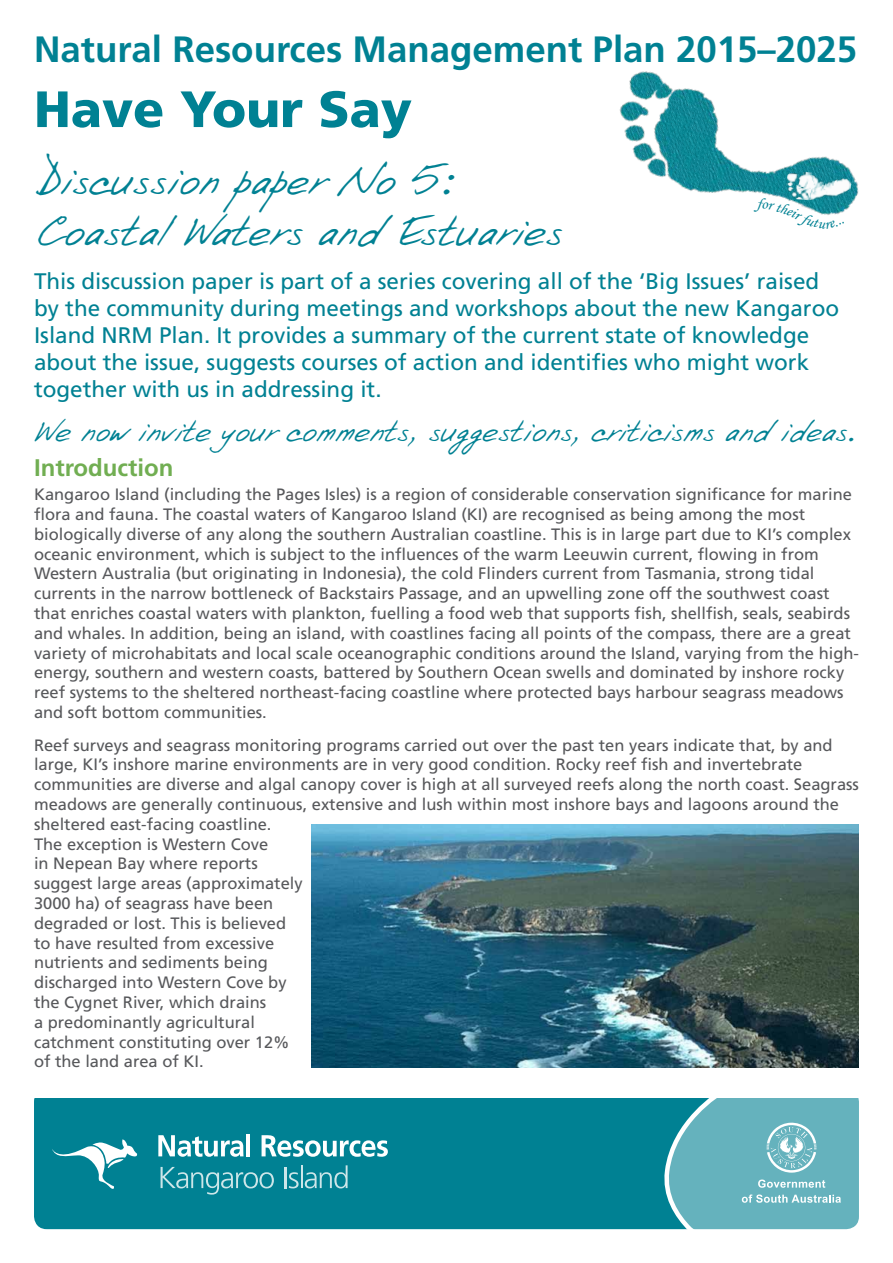
<style>
.page{position:relative;width:893px;height:1263px;background:#fff}
.page>*{position:absolute;margin:0;border:0;box-sizing:border-box;transform-origin:0 0}
.t1{font:900 51px "Frutiger LT Std";color:#008193}
.t2{font:42px/50.4px "Mia Mano";color:#008193}
.t3{font:700 36.6px "Frutiger LT Std";color:#008193}
.t4{font:29.85px "Mia Mano";color:#008193}
.t5{font:700 24px "Frutiger LT Std";color:#71ae52}
.t6{font:22.5px/27px "Frutiger LT Std";color:#008193}
.t7{font:16.5px/19.8px "Frutiger LT Std";color:#57585b}
</style>
<div class="page">
<div style="left:34px;top:1089px;width:825px;height:140px;background:#008193;border-radius:13px"></div>
<svg style="left:664px;top:1098px;width:195px;height:132px;background:#63b1bc"></svg>
<svg style="left:758px;top:1179px;width:67px;height:9px"></svg>
<svg style="left:742px;top:1194px;width:99px;height:9px"></svg>
<svg style="left:766px;top:1122px;width:50px;height:50px;background:#8dc6ce"></svg>
<svg style="left:161px;top:1167px;width:113px;height:27px"></svg>
<hr style="left:284px;top:1167px;width:2px;height:21px;background:#cce6e9">
<svg style="left:289px;top:1172px;width:10px;height:16px"></svg>
<hr style="left:301px;top:1165px;width:2px;height:23px;background:#cce6e9">
<svg style="left:305px;top:1165px;width:43px;height:23px"></svg>
<svg style="left:158px;top:1135px;width:86px;height:22px"></svg>
<hr style="left:246px;top:1133px;width:4px;height:23px;background:#fff">
<svg style="left:262px;top:1135px;width:126px;height:22px"></svg>
<svg style="left:52px;top:1139px;width:86px;height:50px"></svg>
<img style="left:619px;top:71px;width:240px;height:139px">
<img style="left:785px;top:170px;width:67px;height:34px">
<div style="left:0;top:1067px;width:893px;height:31px;background:#fff"></div>
<img style="left:311px;top:825px;width:548px;height:242px">
<svg style="left:754px;top:197px;width:92px;height:18px"></svg>
<h3 class="t3" style="left:34px;top:27px;width:825px">Natural Resources Management Plan 2015–2025</h3>
<h1 class="t1" style="left:34px;top:78px;width:379px">Have Your Say</h1>
<h2 class="t2" style="left:34px;top:155px;width:530px">Discussion paper No 5:<br>Coastal Waters and Estuaries</h2>
<p class="t6" style="left:34px;top:268px;width:807px">This discussion paper is part of a series covering all of the ‘Big Issues’ raised by the community during meetings and workshops about the new Kangaroo Island NRM Plan. It provides a summary of the current state of knowledge about the issue, suggests courses of action and identifies who might work together with us in addressing it.</p>
<h3 class="t4" style="left:34px;top:413px;width:824px">We now invite your comments, suggestions, criticisms and ideas.</h3>
<h3 class="t5" style="left:34px;top:454px;width:141px">Introduction</h3>
<p class="t7" style="left:34px;top:485px;width:826px">Kangaroo Island (including the Pages Isles) is a region of considerable conservation significance for marine flora and fauna. The coastal waters of Kangaroo Island (KI) are recognised as being among the most biologically diverse of any along the southern Australian coastline. This is in large part due to KI’s complex oceanic environment, which is subject to the influences of the warm Leeuwin current, flowing in from Western Australia (but originating in Indonesia), the cold Flinders current from Tasmania, strong tidal currents in the narrow bottleneck of Backstairs Passage, and an upwelling zone off the southwest coast that enriches coastal waters with plankton, fuelling a food web that supports fish, shellfish, seals, seabirds and whales. In addition, being an island, with coastlines facing all points of the compass, there are a great variety of microhabitats and local scale oceanographic conditions around the Island, varying from the high&shy;energy, southern and western coasts, battered by Southern Ocean swells and dominated by inshore rocky reef systems to the sheltered northeast-facing coastline where protected bays harbour seagrass meadows and soft bottom communities.</p>
<p class="t7" style="left:34px;top:735px;width:826px">Reef surveys and seagrass monitoring programs carried out over the past ten years indicate that, by and large, KI’s inshore marine environments are in very good condition. Rocky reef fish and invertebrate communities are diverse and algal canopy cover is high at all surveyed reefs along the north coast. Seagrass meadows are generally continuous, extensive and lush within most inshore bays and lagoons around the sheltered east-facing coastline.<br>The exception is Western Cove<br>in Nepean Bay where reports<br>suggest large areas (approximately<br>3000 ha) of seagrass have been<br>degraded or lost. This is believed<br>to have resulted from excessive<br>nutrients and sediments being<br>discharged into Western Cove by<br>the Cygnet River, which drains<br>a predominantly agricultural<br>catchment constituting over 12%<br>of the land area of KI.</p>
</div>
